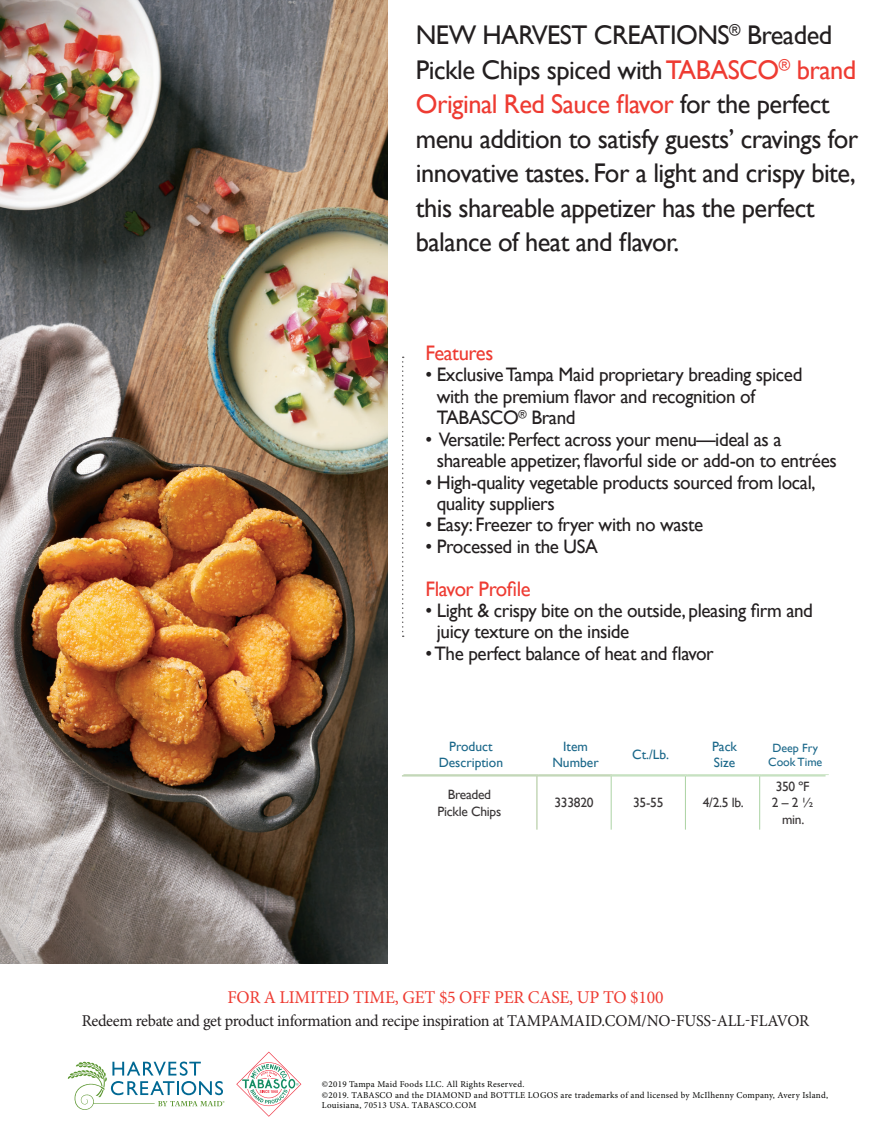
<style>
.page{position:relative;width:891px;height:1148px;background:#fff}
.page>*{position:absolute;margin:0;border:0;box-sizing:border-box;transform-origin:0 0}
.t1{font:27px/34.5px "Gill Sans";letter-spacing:-.02em;color:#231f20}
.t2{font:21px "Gill Sans";letter-spacing:-.02em;color:#ee3b32}
.t3{font:19.5px/21.5px "Gill Sans";letter-spacing:-.02em;color:#231f20}
.t4{font:18px "Minion Pro";letter-spacing:-.01em;color:#ee3b32}
.t5{font:16.5px "Minion Pro";letter-spacing:-.02em;color:#231f20}
.t6{font:13.5px/16.2px "Gill Sans";letter-spacing:-.02em;color:#231f20;text-align:center}
.t7{font:13.5px/16.2px "Gill Sans";color:#00577d;text-align:center}
.t8{font:12px/14.4px "Gill Sans";color:#00577d;text-align:center}
.t9{font:9px/10.5px "Minion Pro";letter-spacing:.03em;color:#040503}
.s1{color:#ee3b32}
</style>
<div class="page">
<svg style="left:68px;top:1061px;width:157px;height:48px"></svg>
<svg style="left:236px;top:1051px;width:66px;height:66px"></svg>
<svg style="left:402px;top:356px;width:2px;height:281px"></svg>
<img style="left:0;top:0;width:387px;height:963px">
<hr style="left:403px;top:774px;width:135px;height:1px;background:#9ebe8a">
<hr style="left:538px;top:774px;width:75px;height:1px;background:#9ebe8a">
<hr style="left:613px;top:774px;width:74px;height:1px;background:#a3cf9a">
<hr style="left:687px;top:774px;width:75px;height:1px;background:#a3cf9a">
<hr style="left:762px;top:774px;width:67px;height:1px;background:#a3cf9a">
<hr style="left:537px;top:776px;width:1px;height:53px;background:#9ebe8a">
<hr style="left:402px;top:775px;width:135px;height:1px;background:#9ebe8a">
<hr style="left:537px;top:775px;width:74px;height:1px;background:#9ebe8a">
<hr style="left:611px;top:775px;width:74px;height:1px;background:#a3cf9a">
<hr style="left:685px;top:775px;width:75px;height:1px;background:#a3cf9a">
<hr style="left:685px;top:776px;width:1px;height:53px;background:#a3cf9a">
<hr style="left:760px;top:775px;width:66px;height:1px;background:#a3cf9a">
<hr style="left:759px;top:776px;width:1px;height:53px;background:#a3cf9a">
<hr style="left:611px;top:776px;width:1px;height:53px;background:#a3cf9a">
<p class="t1" style="left:416px;top:18px;width:444px">NEW HARVEST CREATIONS<sup>®</sup> Breaded Pickle Chips spiced with <span class="s1">TABASCO</span><sup>®</sup> <span class="s1">brand Original Red Sauce flavor</span> for the perfect menu addition to satisfy guests’ cravings for innovative tastes. For a light and crispy bite, this shareable appetizer has the perfect balance of heat and flavor.</p>
<p class="t2" style="left:425px;top:341px;width:69px">Features</p>
<p class="t3" style="left:437px;top:364px;width:367px;text-indent:-11px">• Exclusive Tampa Maid proprietary breading spiced with the premium flavor and recognition of<br>TABASCO<sup>®</sup> Brand</p>
<p class="t3" style="left:437px;top:428px;width:402px;text-indent:-11px">• Versatile: Perfect across your menu—ideal as a shareable appetizer, flavorful side or add-on to entrées</p>
<p class="t3" style="left:437px;top:471px;width:380px;text-indent:-11px">• High-quality vegetable products sourced from local, quality suppliers</p>
<p class="t3" style="left:425px;top:514px;width:279px">• Easy: Freezer to fryer with no waste</p>
<p class="t3" style="left:425px;top:535px;width:174px">• Processed in the USA</p>
<p class="t2" style="left:425px;top:576px;width:107px">Flavor Profile</p>
<p class="t3" style="left:437px;top:599px;width:378px;text-indent:-11px">• Light &amp; crispy bite on the outside, pleasing firm and juicy texture on the inside</p>
<p class="t3" style="left:425px;top:642px;width:290px">• The perfect balance of heat and flavor</p>
<p class="t7" style="left:439px;top:738px;width:66px">Product<br>Description</p>
<p class="t7" style="left:552px;top:738px;width:48px">Item<br>Number</p>
<p class="t7" style="left:632px;top:746px;width:38px">Ct./Lb.</p>
<p class="t7" style="left:712px;top:738px;width:27px;text-align:left">Pack<br>Size</p>
<p class="t8" style="left:768px;top:740px;width:56px">Deep Fry<br>Cook Time</p>
<p class="t6" style="left:438px;top:786px;width:65px">Breaded<br>Pickle Chips</p>
<p class="t6" style="left:554px;top:794px;width:41px">333820</p>
<p class="t6" style="left:633px;top:794px;width:32px">35-55</p>
<p class="t6" style="left:703px;top:794px;width:43px">4/2.5 lb.</p>
<p class="t6" style="left:772px;top:778px;width:43px">350 ºF<br>2 – 2 ½ min.</p>
<p class="t4" style="left:227px;top:985px;width:438px">FOR A LIMITED TIME, GET $5 OFF PER CASE, UP TO $100</p>
<p class="t5" style="left:82px;top:1009px;width:729px">Redeem rebate and get product information and recipe inspiration at TAMPAMAID.COM/NO-FUSS-ALL-FLAVOR</p>
<p class="t9" style="left:322px;top:1079px;width:204px">©2019 Tampa Maid Foods LLC. All Rights Reserved.</p>
<p class="t9" style="left:322px;top:1089px;width:508px">©2019. TABASCO and the DIAMOND and BOTTLE LOGOS are trademarks of and licensed by McIlhenny Company, Avery Island,<br>Louisiana, 70513 USA. TABASCO.COM</p>
</div>
